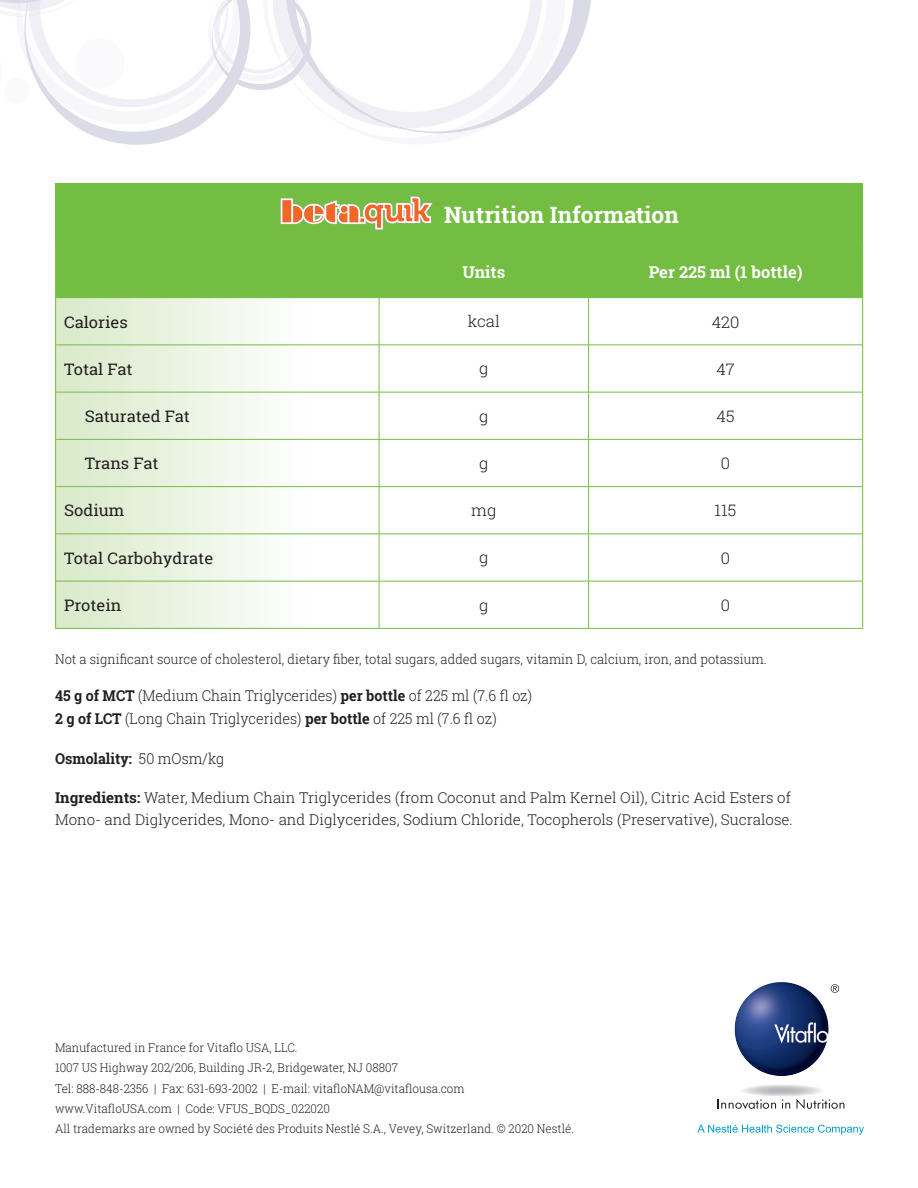
<style>
.page{position:relative;width:918px;height:1188px;background:#fff}
.page>*{position:absolute;margin:0;border:0;box-sizing:border-box;transform-origin:0 0}
.t1{font:700 22.8px "Roboto Slab";color:#fff}
.t2{font:700 16.5px "Roboto Slab";color:#fff}
.t3{font:16.05px "Roboto Slab";color:#231f20}
.t4{font:300 16.05px "Roboto Slab";color:#231f20}
.t5{font:300 15px/22.5px "Roboto Slab";color:#231f20}
.t6{font:300 15px/22.5px "Roboto Slab";color:#231f20;scale:.95 1}
.t7{font:700 15px "Roboto Slab";color:#231f20;scale:.95 1}
.t8{font:300 13.5px "Roboto Slab";color:#231f20;scale:.95 1}
.t9{font:300 12.15px/20.1px "Roboto Slab";color:#231f20;scale:.95 1}
.s1{font-weight:700}
.s2{font-weight:300}
</style>
<div class="page">
<div style="left:55px;top:183px;width:808px;height:61px;background:#74bd43"></div>
<div style="left:56px;top:244px;width:532px;height:53px;background:#74bd43"></div>
<div style="left:589px;top:244px;width:274px;height:54px;background:#74bd43"></div>
<svg style="left:56px;top:298px;width:806px;height:330px"></svg>
<hr style="left:55px;top:298px;width:1px;height:47px;background:#74bd43">
<hr style="left:862px;top:298px;width:1px;height:47px;background:#74bd43">
<hr style="left:55px;top:345px;width:1px;height:47px;background:#74bd43">
<hr style="left:862px;top:345px;width:1px;height:47px;background:#74bd43">
<hr style="left:55px;top:392px;width:1px;height:47px;background:#74bd43">
<hr style="left:862px;top:392px;width:1px;height:47px;background:#74bd43">
<hr style="left:55px;top:439px;width:1px;height:48px;background:#74bd43">
<hr style="left:862px;top:439px;width:1px;height:48px;background:#74bd43">
<hr style="left:55px;top:487px;width:1px;height:47px;background:#74bd43">
<hr style="left:862px;top:487px;width:1px;height:47px;background:#74bd43">
<hr style="left:55px;top:534px;width:1px;height:47px;background:#74bd43">
<hr style="left:862px;top:534px;width:1px;height:47px;background:#74bd43">
<hr style="left:55px;top:581px;width:1px;height:47px;background:#74bd43">
<hr style="left:862px;top:581px;width:1px;height:47px;background:#74bd43">
<hr style="left:55px;top:628px;width:324px;height:1px;background:#74bd43">
<hr style="left:379px;top:628px;width:210px;height:1px;background:#74bd43">
<hr style="left:589px;top:628px;width:274px;height:1px;background:#74bd43">
<hr style="left:379px;top:298px;width:1px;height:47px;background:#74bd43">
<hr style="left:588px;top:298px;width:1px;height:47px;background:#74bd43">
<hr style="left:56px;top:345px;width:323px;height:1px;background:#74bd43">
<hr style="left:379px;top:345px;width:210px;height:1px;background:#74bd43">
<hr style="left:379px;top:345px;width:1px;height:47px;background:#74bd43">
<hr style="left:589px;top:345px;width:273px;height:1px;background:#74bd43">
<hr style="left:588px;top:345px;width:1px;height:47px;background:#74bd43">
<hr style="left:56px;top:392px;width:323px;height:1px;background:#74bd43">
<hr style="left:379px;top:392px;width:210px;height:1px;background:#74bd43">
<hr style="left:379px;top:392px;width:1px;height:47px;background:#74bd43">
<hr style="left:589px;top:392px;width:273px;height:1px;background:#74bd43">
<hr style="left:588px;top:392px;width:1px;height:47px;background:#74bd43">
<hr style="left:56px;top:439px;width:323px;height:1px;background:#74bd43">
<hr style="left:379px;top:439px;width:210px;height:1px;background:#74bd43">
<hr style="left:379px;top:440px;width:1px;height:46px;background:#74bd43">
<hr style="left:589px;top:439px;width:273px;height:1px;background:#74bd43">
<hr style="left:588px;top:440px;width:1px;height:46px;background:#74bd43">
<hr style="left:56px;top:486px;width:323px;height:1px;background:#74bd43">
<hr style="left:379px;top:486px;width:210px;height:1px;background:#74bd43">
<hr style="left:379px;top:487px;width:1px;height:47px;background:#74bd43">
<hr style="left:589px;top:486px;width:273px;height:1px;background:#74bd43">
<hr style="left:588px;top:487px;width:1px;height:47px;background:#74bd43">
<hr style="left:56px;top:534px;width:323px;height:1px;background:#74bd43">
<hr style="left:379px;top:534px;width:210px;height:1px;background:#74bd43">
<hr style="left:379px;top:534px;width:1px;height:47px;background:#74bd43">
<hr style="left:589px;top:534px;width:273px;height:1px;background:#74bd43">
<hr style="left:588px;top:534px;width:1px;height:47px;background:#74bd43">
<hr style="left:56px;top:581px;width:323px;height:1px;background:#74bd43">
<hr style="left:379px;top:581px;width:210px;height:1px;background:#74bd43">
<hr style="left:379px;top:581px;width:1px;height:47px;background:#74bd43">
<hr style="left:589px;top:581px;width:273px;height:1px;background:#74bd43">
<hr style="left:588px;top:581px;width:1px;height:47px;background:#74bd43">
<hr style="left:55px;top:244px;width:1px;height:53px;background:#74bd43">
<hr style="left:379px;top:244px;width:1px;height:53px;background:#74bd43">
<hr style="left:588px;top:244px;width:1px;height:53px;background:#74bd43">
<hr style="left:55px;top:297px;width:324px;height:1px;background:#74bd43">
<hr style="left:379px;top:297px;width:210px;height:1px;background:#74bd43">
<svg style="left:280px;top:196px;width:158px;height:34px"></svg>
<svg style="left:0;top:0;width:591px;height:145px"></svg>
<div style="left:75px;top:38px;width:50px;height:50px;background:#fafafc;border-radius:50%"></div>
<div style="left:4px;top:78px;width:26px;height:25px;background:#fafafc;border-radius:50%"></div>
<img style="left:755px;top:982px;width:28px;height:8px">
<svg style="left:698px;top:1125px;width:166px;height:10px"></svg>
<svg style="left:718px;top:1099px;width:58px;height:10px"></svg>
<svg style="left:782px;top:1099px;width:8px;height:10px"></svg>
<svg style="left:797px;top:1099px;width:47px;height:10px"></svg>
<svg style="left:831px;top:984px;width:8px;height:9px"></svg>
<h1 class="t1" style="left:444px;top:199px;width:236px">Nutrition Information</h1>
<h2 class="t2" style="left:462px;top:261px;width:44px">Units</h2>
<h2 class="t2" style="left:649px;top:261px;width:155px">Per 225 ml (1 bottle)</h2>
<h3 class="t3" style="left:64px;top:311px;width:65px">Calories</h3>
<h3 class="t4" style="left:468px;top:310px;width:34px">kcal</h3>
<h3 class="t4" style="left:712px;top:311px;width:29px">420</h3>
<h3 class="t3" style="left:64px;top:358px;width:70px">Total Fat</h3>
<h3 class="t4" style="left:479px;top:357px;width:11px">g</h3>
<h3 class="t4" style="left:716px;top:358px;width:20px">47</h3>
<h3 class="t3" style="left:85px;top:405px;width:107px">Saturated Fat</h3>
<h3 class="t4" style="left:479px;top:405px;width:11px">g</h3>
<h3 class="t4" style="left:717px;top:405px;width:20px">45</h3>
<h3 class="t3" style="left:85px;top:452px;width:75px">Trans Fat</h3>
<h3 class="t4" style="left:479px;top:452px;width:11px">g</h3>
<h3 class="t4" style="left:721px;top:452px;width:11px">0</h3>
<h3 class="t3" style="left:64px;top:500px;width:62px">Sodium</h3>
<h3 class="t4" style="left:471px;top:499px;width:26px">mg</h3>
<h3 class="t4" style="left:715px;top:500px;width:24px">115</h3>
<h3 class="t3" style="left:64px;top:547px;width:151px">Total Carbohydrate</h3>
<h3 class="t4" style="left:479px;top:546px;width:11px">g</h3>
<h3 class="t4" style="left:721px;top:547px;width:11px">0</h3>
<h3 class="t3" style="left:64px;top:594px;width:59px">Protein</h3>
<h3 class="t4" style="left:479px;top:594px;width:11px">g</h3>
<h3 class="t4" style="left:721px;top:594px;width:11px">0</h3>
<p class="t8" style="left:55px;top:650px;width:751px">Not a significant source of cholesterol, dietary fiber, total sugars, added sugars, vitamin D, calcium, iron, and potassium.</p>
<p class="t6" style="left:55px;top:684px;width:504px"><span class="s1">45 g of MCT</span> (Medium Chain Triglycerides) <span class="s1">per bottle</span> of 225 ml (7.6 fl oz)<br><span class="s1">2 g of LCT</span> (Long Chain Triglycerides) <span class="s1">per bottle</span> of 225 ml (7.6 fl oz)</p>
<p class="t7" style="left:55px;top:748px;width:180px">Osmolality: <span class="s2">50 mOsm/kg</span></p>
<p class="t5" style="left:55px;top:785px;width:739px"><span class="s1">Ingredients:</span> Water, Medium Chain Triglycerides (from Coconut and Palm Kernel Oil), Citric Acid Esters of<br>Mono- and Diglycerides, Mono- and Diglycerides, Sodium Chloride, Tocopherols (Preservative), Sucralose.</p>
<p class="t9" style="left:55px;top:1038px;width:548px">Manufactured in France for Vitaflo USA, LLC.<br>1007 US Highway 202/206, Building JR-2, Bridgewater, NJ 08807<br>Tel: 888-848-2356 | Fax: 631-693-2002 | E-mail: vitafloNAM@vitaflousa.com www.VitafloUSA.com | Code: VFUS_BQDS_022020<br>All trademarks are owned by Société des Produits Nestlé S.A., Vevey, Switzerland. © 2020 Nestlé.</p>
</div>
